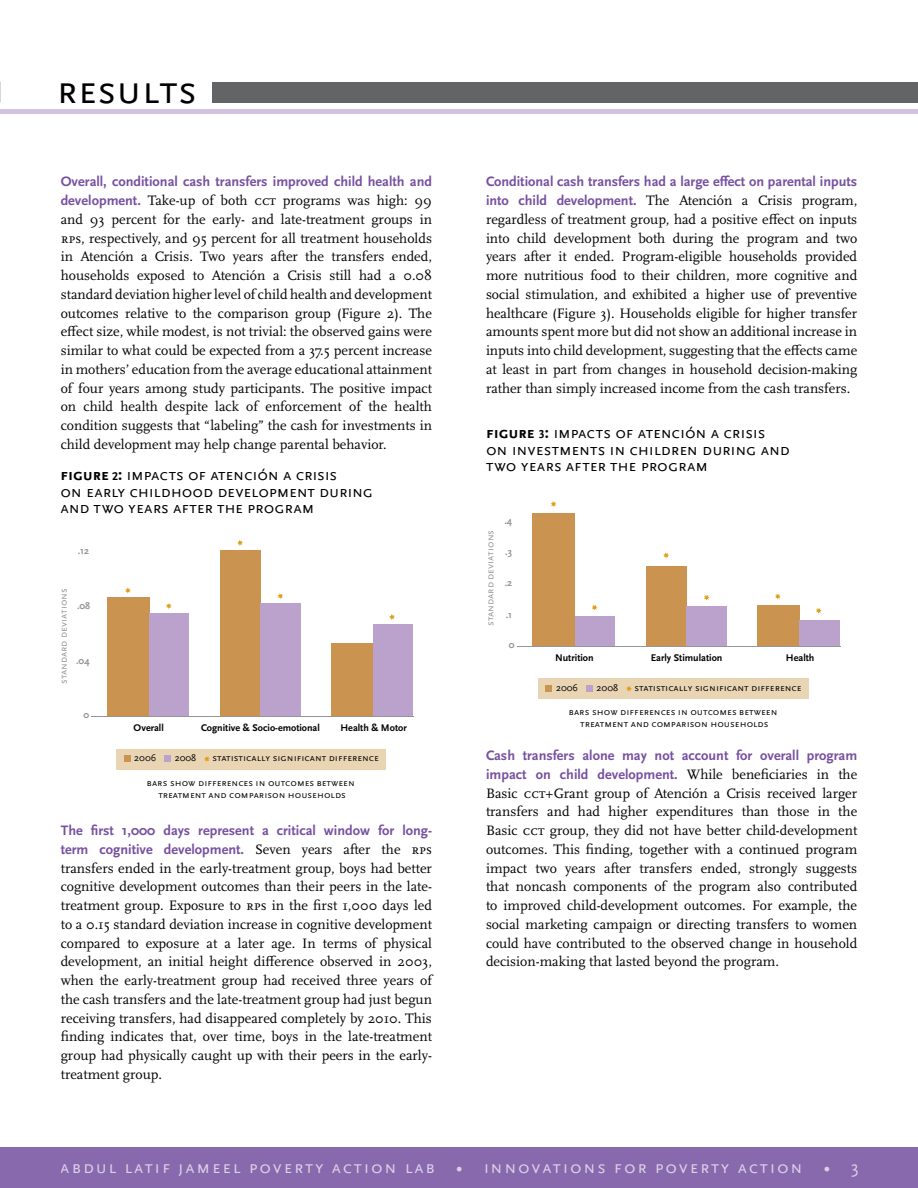
<style>
.page{position:relative;width:918px;height:1188px;background:#fff}
.page>*{position:absolute;margin:0;border:0;box-sizing:border-box;transform-origin:0 0}
.t1{font:40.5px "Scala Sans Caps";letter-spacing:.01em;color:#000}
.t2{font:18px "Scala Sans Caps";letter-spacing:.1em;color:#fff}
.t3{font:16.5px/16.5px "Scala Sans Caps";letter-spacing:-.01em;color:#000}
.t4{font:14.25px/18.8px "Scala OT";color:#000;text-align:justify}
.t5{font:700 14.25px/18.8px "Scala Sans OT";color:#7750a0}
.t6{font:10.2px/12.1px "Scala Sans Caps";color:#000;text-align:center}
.t7{font:700 10.2px "Scala Sans OT";color:#000}
.t8{font:10.2px "Scala Sans Caps";color:#939598}
.t9{font:700 10.2px "Scala Sans OT";color:#939598}
.t10{font:10.05px/12.1px "Scala Sans Caps";color:#000;text-align:center}
.t11{font:700 10.05px "Scala Sans OT";color:#000}
.t12{font:10.05px "Scala Sans Caps";color:#939598}
.t13{font:700 10.05px "Scala Sans OT";color:#939598}
.s1{font-family:"Scala Sans OT";font-weight:700;color:#7750a0}
.s2{font-weight:700}
.s3{font-weight:700;font-size:12px}
.s4{font-family:"Scala OT";font-weight:400;color:#000}
.s5{font-family:"Minion Pro"}
.s6{font-family:"Scala Sans OT"}
</style>
<div class="page">
<hr style="left:0;top:109px;width:918px;height:4px;background:#d2c4e0">
<div style="left:0;top:1148px;width:918px;height:40px;background:#8869ae"></div>
<div style="left:213px;top:82px;width:705px;height:20px;background:#636466"></div>
<div style="left:116px;top:749px;width:270px;height:20px;background:#e9d5b4"></div>
<svg style="left:124px;top:756px;width:6px;height:6px"></svg>
<svg style="left:165px;top:756px;width:6px;height:6px"></svg>
<div style="left:107px;top:597px;width:42px;height:120px;background:#ca9450"></div>
<div style="left:149px;top:613px;width:39px;height:104px;background:#baa2cd"></div>
<div style="left:220px;top:550px;width:40px;height:167px;background:#ca9450"></div>
<div style="left:260px;top:603px;width:41px;height:114px;background:#baa2cd"></div>
<div style="left:331px;top:643px;width:42px;height:74px;background:#ca9450"></div>
<div style="left:373px;top:624px;width:40px;height:93px;background:#baa2cd"></div>
<svg style="left:166px;top:603px;width:6px;height:6px"></svg>
<svg style="left:237px;top:540px;width:6px;height:6px"></svg>
<svg style="left:204px;top:756px;width:6px;height:6px"></svg>
<svg style="left:278px;top:593px;width:5px;height:6px"></svg>
<svg style="left:125px;top:588px;width:6px;height:6px"></svg>
<svg style="left:389px;top:614px;width:6px;height:6px"></svg>
<hr style="left:92px;top:716px;width:322px;height:1px;background:#939598">
<div style="left:532px;top:513px;width:43px;height:133px;background:#ca9450"></div>
<div style="left:575px;top:616px;width:39px;height:30px;background:#baa2cd"></div>
<div style="left:646px;top:566px;width:41px;height:80px;background:#ca9450"></div>
<div style="left:687px;top:606px;width:40px;height:40px;background:#baa2cd"></div>
<div style="left:757px;top:605px;width:42px;height:41px;background:#ca9450"></div>
<div style="left:799px;top:620px;width:40px;height:26px;background:#baa2cd"></div>
<svg style="left:592px;top:605px;width:6px;height:6px"></svg>
<svg style="left:663px;top:552px;width:6px;height:6px"></svg>
<svg style="left:704px;top:595px;width:6px;height:6px"></svg>
<svg style="left:551px;top:501px;width:6px;height:6px"></svg>
<svg style="left:816px;top:608px;width:6px;height:6px"></svg>
<svg style="left:775px;top:594px;width:6px;height:5px"></svg>
<hr style="left:517px;top:646px;width:324px;height:1px;background:#939598">
<div style="left:538px;top:679px;width:271px;height:20px;background:#e9d5b4"></div>
<svg style="left:546px;top:685px;width:6px;height:6px"></svg>
<div style="left:586px;top:685px;width:7px;height:6px;background:#baa2cd"></div>
<svg style="left:626px;top:686px;width:6px;height:6px"></svg>
<h1 class="t1" style="left:56px;top:67px;width:142px">results</h1>
<p class="t5" style="left:61px;top:172px;width:373px">Overall, conditional cash transfers improved child health and</p>
<p class="t4" style="left:61px;top:191px;width:373px"><span class="s1">development.</span> Take-up of both cct programs was high: 99 and 93 percent for the early- and late-treatment groups in rps, respectively, and 95 percent for all treatment households in Atención a Crisis. Two years after the transfers ended, households exposed to Atención a Crisis still had a 0.08 standard deviation higher level of child health and development outcomes relative to the comparison group (Figure 2). The effect size, while modest, is not trivial: the observed gains were similar to what could be expected from a 37.5 percent increase in mothers’ education from the average educational attainment of four years among study participants. The positive impact on child health despite lack of enforcement of the health condition suggests that “labeling” the cash for investments in child development may help change parental behavior.</p>
<p class="t3" style="left:60px;top:467px;width:314px"><span class="s2">figure</span> <span class="s3">2</span><span class="s2">:</span> impacts of atención a crisis<br>on early childhood development during and two years after the program</p>
<p class="t13" style="left:78px;top:546px;width:13px">.12</p>
<p class="t12" style="left:58px;top:684px;width:97px;rotate:-90deg">standard deviations</p>
<p class="t13" style="left:77px;top:601px;width:15px">.08</p>
<p class="t13" style="left:76px;top:656px;width:15px">.04</p>
<p class="t13" style="left:83px;top:709px;width:7px">0</p>
<p class="t11" style="left:134px;top:723px;width:32px">Overall</p>
<p class="t11" style="left:201px;top:723px;width:120px">Cognitive &amp; Socio-emotional</p>
<p class="t11" style="left:340px;top:723px;width:68px">Health &amp; Motor</p>
<p class="t10" style="left:134px;top:752px;width:23px">2006</p>
<p class="t10" style="left:175px;top:752px;width:23px">2008</p>
<p class="t10" style="left:212px;top:752px;width:168px">statistically significant difference</p>
<p class="t10" style="left:147px;top:777px;width:209px">bars show differences in outcomes between treatment and comparison households</p>
<p class="t5" style="left:61px;top:821px;width:373px">The first 1,000 days represent a critical window for long&shy;term cognitive development. <span class="s4">Seven years after the rps</span></p>
<p class="t4" style="left:61px;top:859px;width:373px">transfers ended in the early-treatment group, boys had better cognitive development outcomes than their peers in the late&shy;treatment group. Exposure to rps in the first 1,000 days led to a 0.15 standard deviation increase in cognitive development compared to exposure at a later age. In terms of physical development, an initial height difference observed in 2003, when the early-treatment group had received three years of the cash transfers and the late-treatment group had just begun receiving transfers, had disappeared completely by 2010. This finding indicates that, over time, boys in the late-treatment group had physically caught up with their peers in the early&shy;treatment group.</p>
<p class="t5" style="left:486px;top:172px;width:373px">Conditional cash transfers had a large effect on parental inputs</p>
<p class="t4" style="left:486px;top:191px;width:373px"><span class="s1">into child development.</span> The Atención a Crisis program, regardless of treatment group, had a positive effect on inputs into child development both during the program and two years after it ended. Program-eligible households provided more nutritious food to their children, more cognitive and social stimulation, and exhibited a higher use of preventive healthcare (Figure 3). Households eligible for higher transfer amounts spent more but did not show an additional increase in inputs into child development, suggesting that the effects came at least in part from changes in household decision-making rather than simply increased income from the cash transfers.</p>
<p class="t3" style="left:486px;top:425px;width:305px"><span class="s2">figure</span> <span class="s3">3</span><span class="s2">:</span> impacts of atención a crisis on investments in children during and two years after the program</p>
<p class="t8" style="left:484px;top:626px;width:98px;rotate:-90deg">standard deviations</p>
<p class="t9" style="left:504px;top:515px;width:9px">.4</p>
<p class="t9" style="left:505px;top:546px;width:8px">.3</p>
<p class="t9" style="left:505px;top:577px;width:9px">.2</p>
<p class="t9" style="left:506px;top:609px;width:8px">.1</p>
<p class="t9" style="left:509px;top:639px;width:7px">0</p>
<p class="t7" style="left:555px;top:652px;width:40px">Nutrition</p>
<p class="t7" style="left:651px;top:652px;width:73px">Early Stimulation</p>
<p class="t7" style="left:786px;top:652px;width:30px">Health</p>
<p class="t6" style="left:556px;top:682px;width:24px">2006</p>
<p class="t6" style="left:597px;top:682px;width:23px">2008</p>
<p class="t6" style="left:634px;top:682px;width:169px">statistically significant difference</p>
<p class="t6" style="left:569px;top:706px;width:210px">bars show differences in outcomes between treatment and comparison households</p>
<p class="t5" style="left:486px;top:746px;width:373px">Cash transfers alone may not account for overall program impact on child development. <span class="s4">While beneficiaries in the</span></p>
<p class="t4" style="left:486px;top:784px;width:373px">Basic cct+Grant group of Atención a Crisis received larger transfers and had higher expenditures than those in the Basic cct group, they did not have better child-development outcomes. This finding, together with a continued program impact two years after transfers ended, strongly suggests that noncash components of the program also contributed to improved child-development outcomes. For example, the social marketing campaign or directing transfers to women could have contributed to the observed change in household decision-making that lasted beyond the program.</p>
<p class="t2" style="left:61px;top:1157px;width:799px">abdul latif jameel poverty action lab <span class="s5">•</span> innovations for poverty action <span class="s5">•</span> <span class="s6">3</span></p>
</div>
